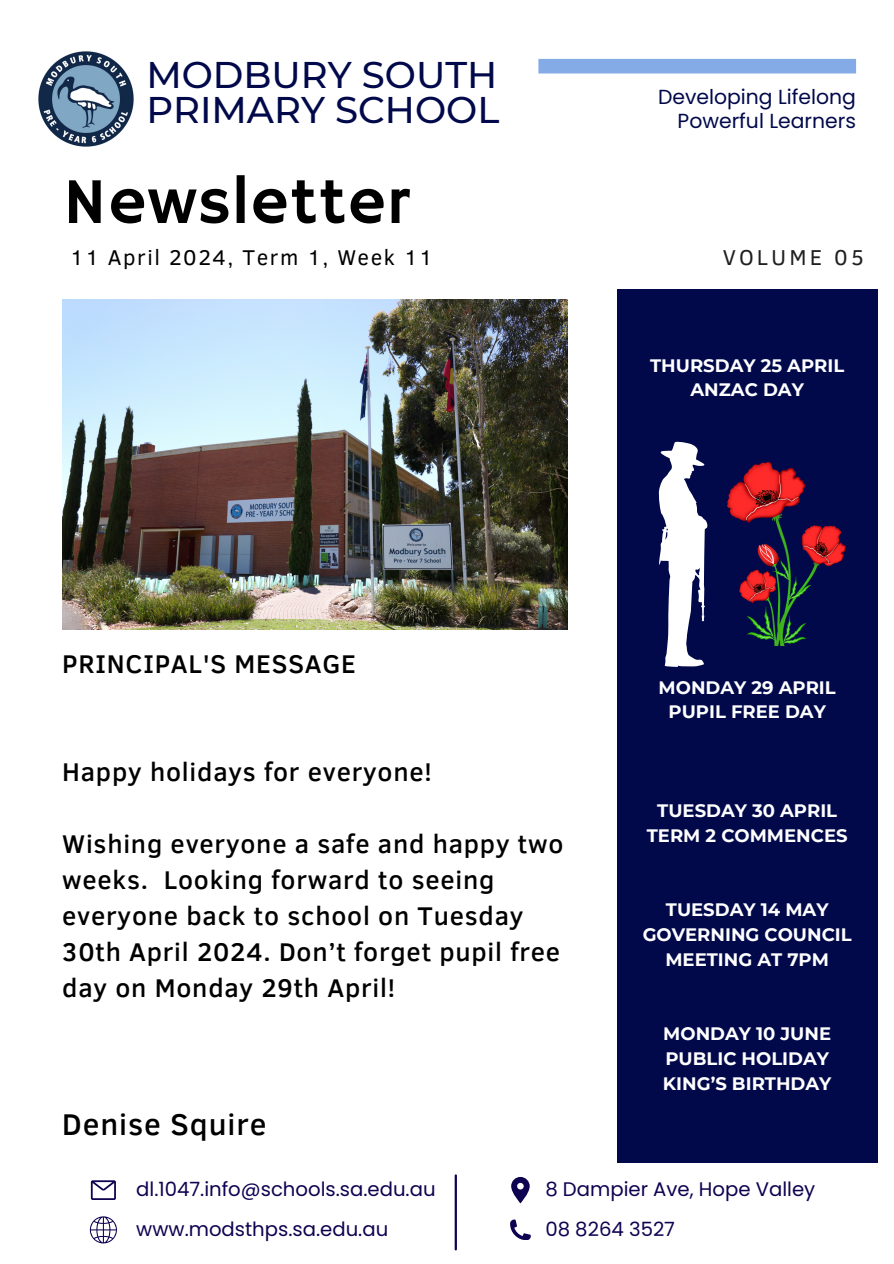
<style>
.page{position:relative;width:894px;height:1264px;background:#fff}
.page>*{position:absolute;margin:0;border:0;box-sizing:border-box;transform-origin:0 0}
.t1{font:65.7px "Hammersmith One";letter-spacing:.02em;color:#000}
.t2{font:500 37.05px/34.8px "Montserrat";color:#01094b}
.t3{font:500 30.75px "Clear Sans";letter-spacing:.03em;color:#000}
.t4{font:500 26.25px/36px "Clear Sans";letter-spacing:.03em;color:#000}
.t5{font:22.05px "Clear Sans";letter-spacing:.14em;color:#202022}
.t6{font:21.9px "Clear Sans";letter-spacing:.07em;color:#000}
.t7{font:20.4px/23.7px "Poppins";color:#01094b;text-align:right}
.t8{font:19.65px "Poppins";color:#0e0350}
.t9{font:700 18px/24.8px "Montserrat";color:#fff;text-align:center}
</style>
<div class="page">
<div style="left:616px;top:289px;width:260px;height:873px;background:#01094b"></div>
<img style="left:38px;top:50px;width:96px;height:97px;border-radius:50%">
<div style="left:538px;top:59px;width:317px;height:14px;background:#84abe6"></div>
<svg style="left:89px;top:1216px;width:28px;height:27px"></svg>
<svg style="left:91px;top:1180px;width:25px;height:19px"></svg>
<hr style="left:454px;top:1175px;width:3px;height:74px;background:#0e0350">
<svg style="left:511px;top:1176px;width:18px;height:27px"></svg>
<svg style="left:510px;top:1219px;width:20px;height:20px"></svg>
<img style="left:62px;top:299px;width:505px;height:330px">
<svg style="left:658px;top:441px;width:49px;height:226px"></svg>
<img style="left:727px;top:463px;width:118px;height:182px">
<h6 class="t2" style="left:146px;top:58px;width:354px">MODBURY SOUTH<br>PRIMARY SCHOOL</h6>
<p class="t1" style="left:63px;top:164px;width:347px">Newsletter</p>
<h1 class="t6" style="left:70px;top:241px;width:364px">11 April 2024, Term 1, Week 11</h1>
<p class="t7" style="left:658px;top:85px;width:199px">Developing Lifelong<br>Powerful Learners</p>
<p class="t5" style="left:722px;top:241px;width:142px">VOLUME 05</p>
<p class="t9" style="left:650px;top:353px;width:195px">THURSDAY 25 APRIL</p>
<p class="t9" style="left:690px;top:377px;width:115px">ANZAC DAY</p>
<p class="t4" style="left:62px;top:644px;width:295px">PRINCIPAL'S MESSAGE</p>
<p class="t4" style="left:62px;top:752px;width:371px">Happy holidays for everyone!</p>
<p class="t4" style="left:62px;top:824px;width:502px">Wishing everyone a safe and happy two weeks. Looking forward to seeing everyone back to school on Tuesday 30th April 2024. Don’t forget pupil free day on Monday 29th April!</p>
<p class="t3" style="left:62px;top:1101px;width:206px">Denise Squire</p>
<p class="t9" style="left:658px;top:674px;width:178px">MONDAY 29 APRIL</p>
<p class="t9" style="left:668px;top:699px;width:159px">PUPIL FREE DAY</p>
<p class="t9" style="left:657px;top:798px;width:181px">TUESDAY 30 APRIL</p>
<p class="t9" style="left:646px;top:823px;width:202px">TERM 2 COMMENCES</p>
<p class="t9" style="left:665px;top:897px;width:164px">TUESDAY 14 MAY</p>
<p class="t9" style="left:642px;top:922px;width:210px">GOVERNING COUNCIL<br>MEETING AT 7PM</p>
<p class="t9" style="left:663px;top:1021px;width:169px">MONDAY 10 JUNE</p>
<p class="t9" style="left:665px;top:1046px;width:165px">PUBLIC HOLIDAY</p>
<p class="t9" style="left:662px;top:1070px;width:170px">KING’S BIRTHDAY</p>
<p class="t8" style="left:136px;top:1174px;width:301px">dl.1047.info@schools.sa.edu.au</p>
<p class="t8" style="left:136px;top:1214px;width:253px">www.modsthps.sa.edu.au</p>
<p class="t8" style="left:545px;top:1175px;width:271px">8 Dampier Ave, Hope Valley</p>
<p class="t8" style="left:545px;top:1214px;width:131px">08 8264 3527</p>
</div>
